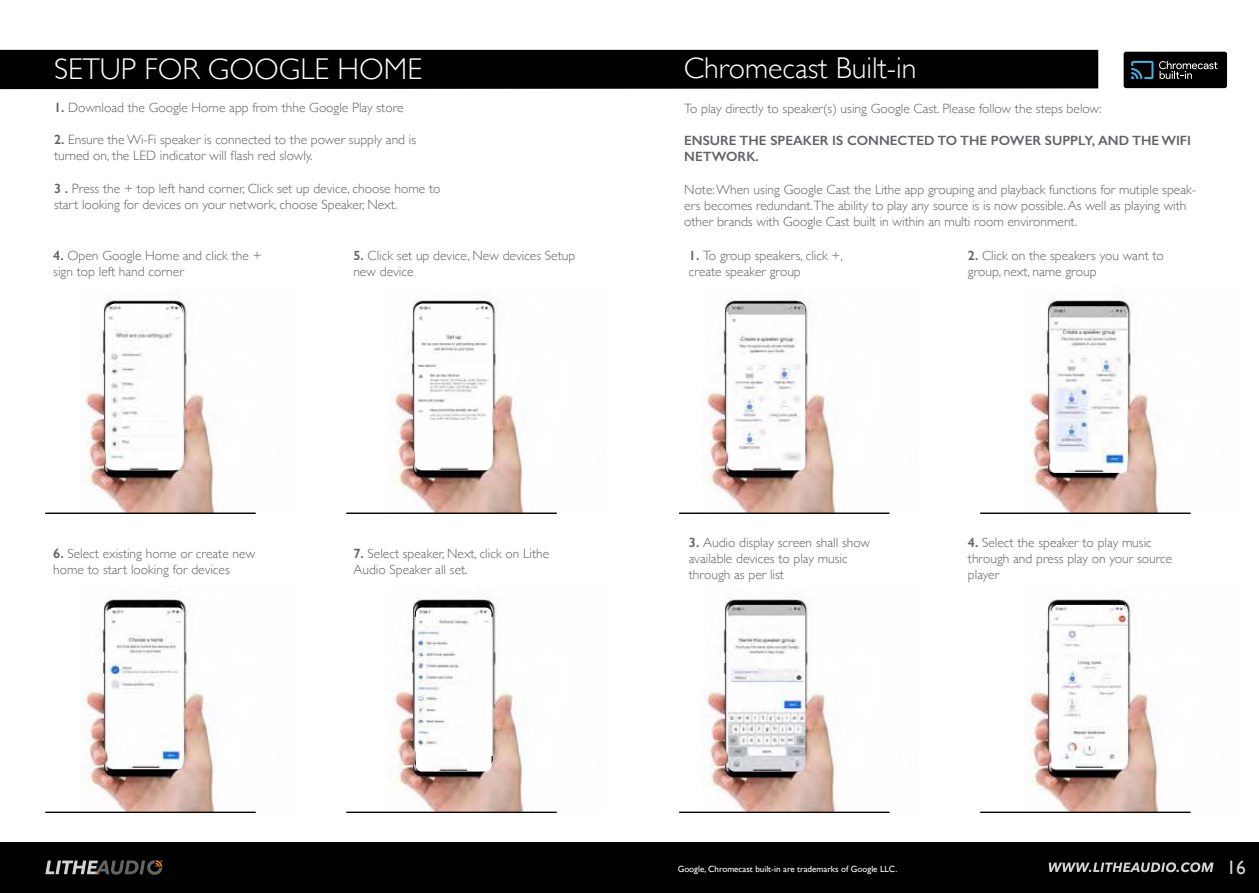
<style>
.page{position:relative;width:1259px;height:893px;background:#fff}
.page>*{position:absolute;margin:0;border:0;box-sizing:border-box;transform-origin:0 0}
.t1{font:300 36px "Gill Sans";color:#fff}
.t2{font:300 30px "Gill Sans";color:#fff}
.t3{font:19.5px "Gill Sans";color:#d1d3d4}
.t4{font:300 13.5px/16.2px "Gill Sans";color:#616366}
.t5{font:600 13.5px/16.2px "Gill Sans";color:#616366}
.t6{font:9px "Gill Sans";color:#fff}
.s1{font-weight:600}
</style>
<div class="page">
<img style="left:1024px;top:598px;width:167px;height:214px">
<div style="left:0;top:842px;width:1259px;height:51px;background:#000"></div>
<div style="left:0;top:50px;width:1098px;height:39px;background:#000"></div>
<img style="left:80px;top:299px;width:176px;height:214px">
<img style="left:80px;top:598px;width:176px;height:214px">
<img style="left:389px;top:299px;width:168px;height:214px">
<img style="left:389px;top:598px;width:168px;height:214px">
<hr style="left:45px;top:513px;width:211px;height:1px;background:#000">
<hr style="left:45px;top:812px;width:211px;height:1px;background:#000">
<hr style="left:346px;top:513px;width:211px;height:1px;background:#000">
<hr style="left:346px;top:812px;width:211px;height:1px;background:#000">
<img style="left:414px;top:617px;width:79px;height:139px">
<div style="left:1123px;top:52px;width:104px;height:36px;background:#000;border-radius:2px"></div>
<svg style="left:1131px;top:61px;width:22px;height:18px"></svg>
<svg style="left:1159px;top:61px;width:58px;height:18px"></svg>
<img style="left:106px;top:304px;width:77px;height:166px">
<img style="left:1051px;top:605px;width:76px;height:164px">
<img style="left:109px;top:608px;width:74px;height:161px">
<img style="left:415px;top:304px;width:77px;height:166px">
<img style="left:1024px;top:299px;width:167px;height:214px">
<img style="left:701px;top:299px;width:189px;height:214px">
<img style="left:701px;top:598px;width:189px;height:214px">
<hr style="left:679px;top:513px;width:210px;height:1px;background:#000">
<hr style="left:980px;top:513px;width:210px;height:1px;background:#000">
<hr style="left:679px;top:812px;width:210px;height:1px;background:#000">
<hr style="left:980px;top:812px;width:210px;height:1px;background:#000">
<img style="left:728px;top:605px;width:77px;height:167px">
<img style="left:1050px;top:306px;width:77px;height:167px">
<img style="left:728px;top:304px;width:77px;height:166px">
<img style="left:416px;top:608px;width:75px;height:164px">
<svg style="left:45px;top:860px;width:117px;height:15px"></svg>
<svg style="left:1048px;top:862px;width:165px;height:10px"></svg>
<h2 class="t2" style="left:54px;top:46px;width:369px">SETUP FOR GOOGLE HOME</h2>
<p class="t4" style="left:54px;top:98px;width:351px"><span class="s1">1.</span> Download the Google Home app from thhe Google Play store</p>
<p class="t4" style="left:54px;top:131px;width:364px"><span class="s1">2.</span> Ensure the Wi-Fi speaker is connected to the power supply and is turned on, the LED indicator will flash red slowly.</p>
<p class="t4" style="left:54px;top:179px;width:388px"><span class="s1">3 .</span> Press the + top left hand corner, Click set up device, choose home to start looking for devices on your network, choose Speaker, Next.</p>
<p class="t4" style="left:53px;top:247px;width:210px"><span class="s1">4.</span> Open Google Home and click the + sign top left hand corner</p>
<p class="t4" style="left:353px;top:247px;width:223px"><span class="s1">5.</span> Click set up device, New devices Setup new device</p>
<p class="t4" style="left:53px;top:544px;width:203px"><span class="s1">6.</span> Select existing home or create new home to start looking for devices</p>
<p class="t4" style="left:353px;top:544px;width:197px"><span class="s1">7.</span> Select speaker, Next, click on Lithe<br>Audio Speaker all set.</p>
<h1 class="t1" style="left:683px;top:41px;width:292px">PLAY VIA GOOGLE</h1>
<p class="t4" style="left:684px;top:99px;width:419px">To play directly to speaker(s) using Google Cast. Please follow the steps below:</p>
<p class="t5" style="left:684px;top:132px;width:508px">ENSURE THE SPEAKER IS CONNECTED TO THE POWER SUPPLY, AND THE WIFI<br>NETWORK.</p>
<p class="t4" style="left:684px;top:180px;width:513px">Note: When using Google Cast the Lithe app grouping and playback functions for mutiple speak&shy;ers becomes redundant.The ability to play any source is is now possible. As well as playing with other brands with Google Cast built in within an multi room environment.</p>
<h2 class="t2" style="left:684px;top:45px;width:234px">Chromecast Built-in</h2>
<p class="t4" style="left:689px;top:247px;width:155px"><span class="s1">1.</span> To group speakers, click +, create speaker group</p>
<p class="t4" style="left:968px;top:247px;width:197px"><span class="s1">2.</span> Click on the speakers you want to group, next, name group</p>
<p class="t4" style="left:689px;top:534px;width:183px"><span class="s1">3.</span> Audio display screen shall show available devices to play music through as per list</p>
<p class="t4" style="left:968px;top:534px;width:206px"><span class="s1">4.</span> Select the speaker to play music through and press play on your source player</p>
<p class="t6" style="left:677px;top:863px;width:221px">Google, Chromecast built-in are trademarks of Google LLC.</p>
<h3 class="t3" style="left:1226px;top:856px;width:21px">16</h3>
</div>
